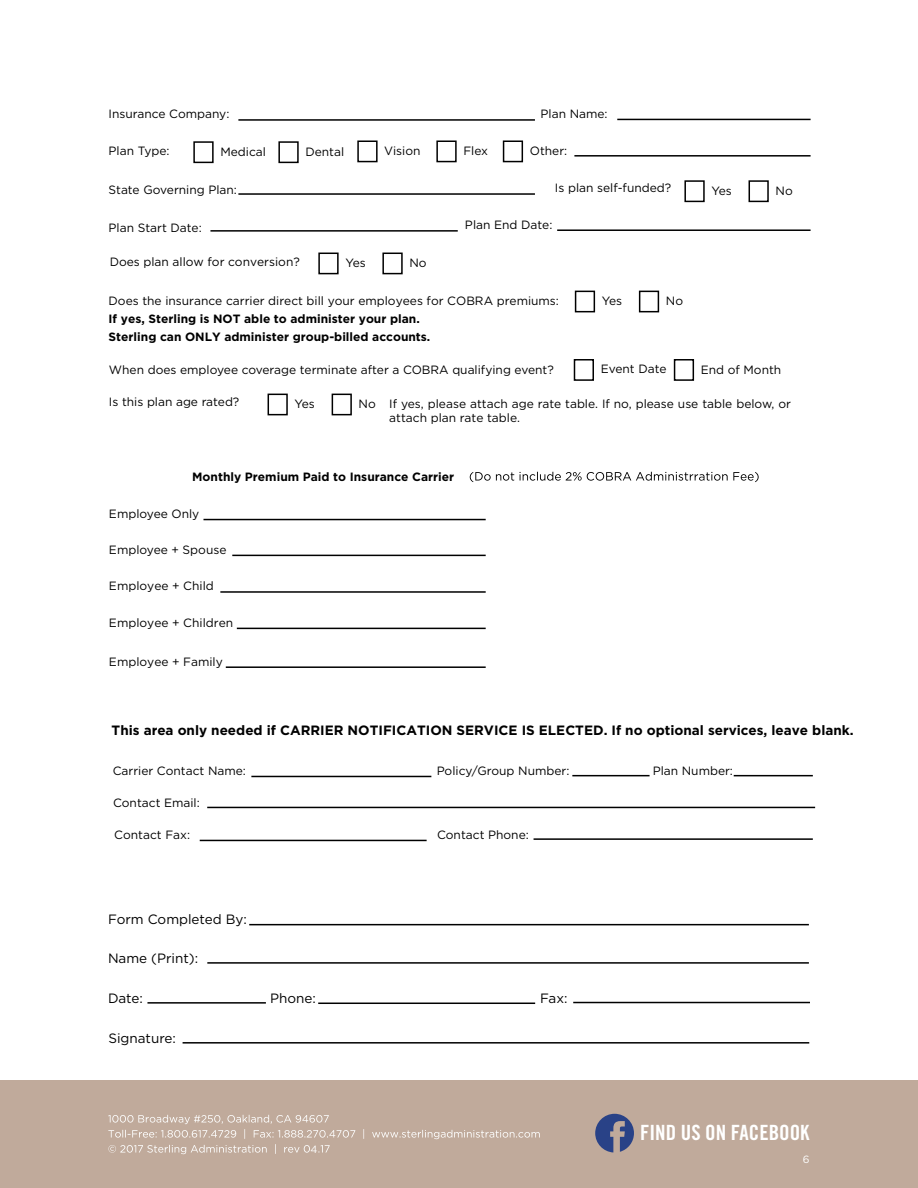
<style>
.page{position:relative;width:918px;height:1188px;background:#fff}
.page>*{position:absolute;margin:0;border:0;box-sizing:border-box;transform-origin:0 0}
.t1{font:21px "Trade Gothic LT Std Bd Cn 20";color:#fff}
.t2{font:700 13.5px "Gotham";color:#000}
.t3{font:13.5px "Gotham";color:#000}
.t4{font:12px/14.4px "Gotham";color:#000}
.t5{font:700 12px/18px "Gotham";color:#000}
.t6{font:10.5px "Gotham";color:#fff}
</style>
<div class="page">
<div style="left:0;top:1080px;width:918px;height:108px;background:#c0aa9b"></div>
<svg style="left:595px;top:1114px;width:39px;height:39px"></svg>
<svg style="left:108px;top:1115px;width:432px;height:39px"></svg>
<hr style="left:238px;top:119px;width:297px;height:2px;background:#000">
<hr style="left:574px;top:155px;width:237px;height:2px;background:#000">
<hr style="left:238px;top:193px;width:297px;height:2px;background:#000">
<hr style="left:617px;top:119px;width:194px;height:1px;background:#000">
<hr style="left:210px;top:230px;width:248px;height:2px;background:#000">
<hr style="left:557px;top:229px;width:254px;height:2px;background:#000">
<div style="left:684px;top:180px;width:21px;height:22px;background:#fff;border:2px solid #000"></div>
<div style="left:749px;top:180px;width:20px;height:22px;background:#fff;border:2px solid #000"></div>
<div style="left:318px;top:253px;width:21px;height:21px;background:#fff;border:2px solid #000"></div>
<div style="left:382px;top:253px;width:21px;height:21px;background:#fff;border:2px solid #000"></div>
<div style="left:574px;top:359px;width:20px;height:22px;background:#fff;border:2px solid #000"></div>
<div style="left:674px;top:359px;width:20px;height:22px;background:#fff;border:2px solid #000"></div>
<div style="left:193px;top:141px;width:21px;height:22px;background:#fff;border:2px solid #000"></div>
<div style="left:278px;top:141px;width:21px;height:22px;background:#fff;border:2px solid #000"></div>
<div style="left:357px;top:141px;width:21px;height:21px;background:#fff;border:2px solid #000"></div>
<div style="left:436px;top:141px;width:21px;height:21px;background:#fff;border:2px solid #000"></div>
<div style="left:503px;top:141px;width:20px;height:21px;background:#fff;border:2px solid #000"></div>
<hr style="left:203px;top:519px;width:283px;height:1px;background:#000">
<hr style="left:232px;top:555px;width:254px;height:1px;background:#000">
<hr style="left:220px;top:591px;width:266px;height:2px;background:#000">
<hr style="left:237px;top:628px;width:249px;height:1px;background:#000">
<hr style="left:226px;top:666px;width:260px;height:2px;background:#000">
<div style="left:268px;top:394px;width:20px;height:21px;background:#fff;border:2px solid #000"></div>
<div style="left:332px;top:394px;width:20px;height:21px;background:#fff;border:2px solid #000"></div>
<svg style="left:470px;top:472px;width:289px;height:10px"></svg>
<div style="left:575px;top:291px;width:20px;height:21px;background:#fff;border:2px solid #000"></div>
<div style="left:639px;top:291px;width:20px;height:21px;background:#fff;border:2px solid #000"></div>
<hr style="left:207px;top:962px;width:602px;height:2px;background:#000">
<hr style="left:147px;top:1002px;width:119px;height:2px;background:#000">
<hr style="left:249px;top:924px;width:560px;height:1px;background:#000">
<hr style="left:573px;top:1002px;width:237px;height:1px;background:#000">
<hr style="left:318px;top:1003px;width:217px;height:1px;background:#000">
<hr style="left:183px;top:1042px;width:626px;height:2px;background:#000">
<hr style="left:251px;top:776px;width:180px;height:1px;background:#000">
<hr style="left:207px;top:807px;width:608px;height:1px;background:#000">
<hr style="left:572px;top:775px;width:78px;height:1px;background:#000">
<hr style="left:734px;top:775px;width:79px;height:1px;background:#000">
<hr style="left:534px;top:838px;width:279px;height:2px;background:#000">
<hr style="left:200px;top:840px;width:227px;height:1px;background:#000">
<p class="t4" style="left:109px;top:107px;width:122px">Insurance Company:</p>
<p class="t4" style="left:109px;top:143px;width:63px">Plan Type:</p>
<p class="t4" style="left:220px;top:144px;width:47px">Medical</p>
<p class="t4" style="left:109px;top:182px;width:130px">State Governing Plan:</p>
<p class="t4" style="left:109px;top:220px;width:95px">Plan Start Date:</p>
<p class="t4" style="left:541px;top:107px;width:69px">Plan Name:</p>
<p class="t4" style="left:305px;top:144px;width:40px">Dental</p>
<p class="t4" style="left:384px;top:143px;width:38px">Vision</p>
<p class="t4" style="left:463px;top:144px;width:26px">Flex</p>
<p class="t4" style="left:530px;top:144px;width:39px">Other:</p>
<p class="t4" style="left:555px;top:181px;width:118px">Is plan self-funded?</p>
<p class="t4" style="left:465px;top:218px;width:89px">Plan End Date:</p>
<p class="t4" style="left:110px;top:254px;width:192px">Does plan allow for conversion?</p>
<p class="t4" style="left:345px;top:255px;width:22px">Yes</p>
<p class="t4" style="left:409px;top:256px;width:19px">No</p>
<p class="t4" style="left:711px;top:183px;width:22px">Yes</p>
<p class="t4" style="left:776px;top:184px;width:19px">No</p>
<p class="t4" style="left:109px;top:293px;width:452px">Does the insurance carrier direct bill your employees for COBRA premiums:</p>
<p class="t5" style="left:109px;top:310px;width:323px">If yes, Sterling is NOT able to administer your plan.<br>Sterling can ONLY administer group-billed accounts.</p>
<p class="t4" style="left:109px;top:362px;width:446px">When does employee coverage terminate after a COBRA qualifying event?</p>
<p class="t4" style="left:602px;top:293px;width:22px">Yes</p>
<p class="t4" style="left:666px;top:294px;width:19px">No</p>
<p class="t4" style="left:601px;top:362px;width:67px">Event Date</p>
<p class="t4" style="left:701px;top:362px;width:82px">End of Month</p>
<p class="t4" style="left:109px;top:395px;width:132px">Is this plan age rated?</p>
<p class="t4" style="left:295px;top:396px;width:22px">Yes</p>
<p class="t4" style="left:389px;top:396px;width:403px;text-indent:-31px">No If yes, please attach age rate table. If no, please use table below, or attach plan rate table.</p>
<p class="t5" style="left:192px;top:467px;width:264px">Monthly Premium Paid to Insurance Carrier</p>
<p class="t4" style="left:109px;top:506px;width:92px">Employee Only</p>
<p class="t4" style="left:109px;top:542px;width:119px">Employee + Spouse</p>
<p class="t4" style="left:109px;top:579px;width:106px">Employee + Child</p>
<p class="t4" style="left:109px;top:615px;width:126px">Employee + Children</p>
<p class="t4" style="left:109px;top:654px;width:115px">Employee + F ma yl i</p>
<p class="t2" style="left:112px;top:722px;width:744px">This area only needed if CARRIER NOTIFICATION SERVICE IS ELECTED. If no optional services, leave blank.</p>
<p class="t4" style="left:113px;top:763px;width:135px">Carrier Contact Name:</p>
<p class="t4" style="left:437px;top:763px;width:134px">Policy/Group Number:</p>
<p class="t4" style="left:653px;top:763px;width:82px">Plan Number:</p>
<p class="t4" style="left:113px;top:796px;width:88px">Contact Email:</p>
<p class="t4" style="left:114px;top:827px;width:77px">Contact Fax:</p>
<p class="t4" style="left:437px;top:827px;width:93px">Contact Phone:</p>
<p class="t3" style="left:108px;top:911px;width:140px">Form Completed By:</p>
<p class="t3" style="left:108px;top:950px;width:92px">Name (Print):</p>
<p class="t3" style="left:108px;top:990px;width:37px">Date:</p>
<p class="t3" style="left:270px;top:990px;width:47px">Phone:</p>
<p class="t3" style="left:540px;top:990px;width:29px">Fax:</p>
<p class="t3" style="left:108px;top:1030px;width:69px">Signature:</p>
<p class="t6" style="left:311px;top:1142px;width:9px">4</p>
<h1 class="t1" style="left:640px;top:1120px;width:171px">FIND US ON FACEBOOK</h1>
<p class="t6" style="left:803px;top:1153px;width:8px">6</p>
</div>
